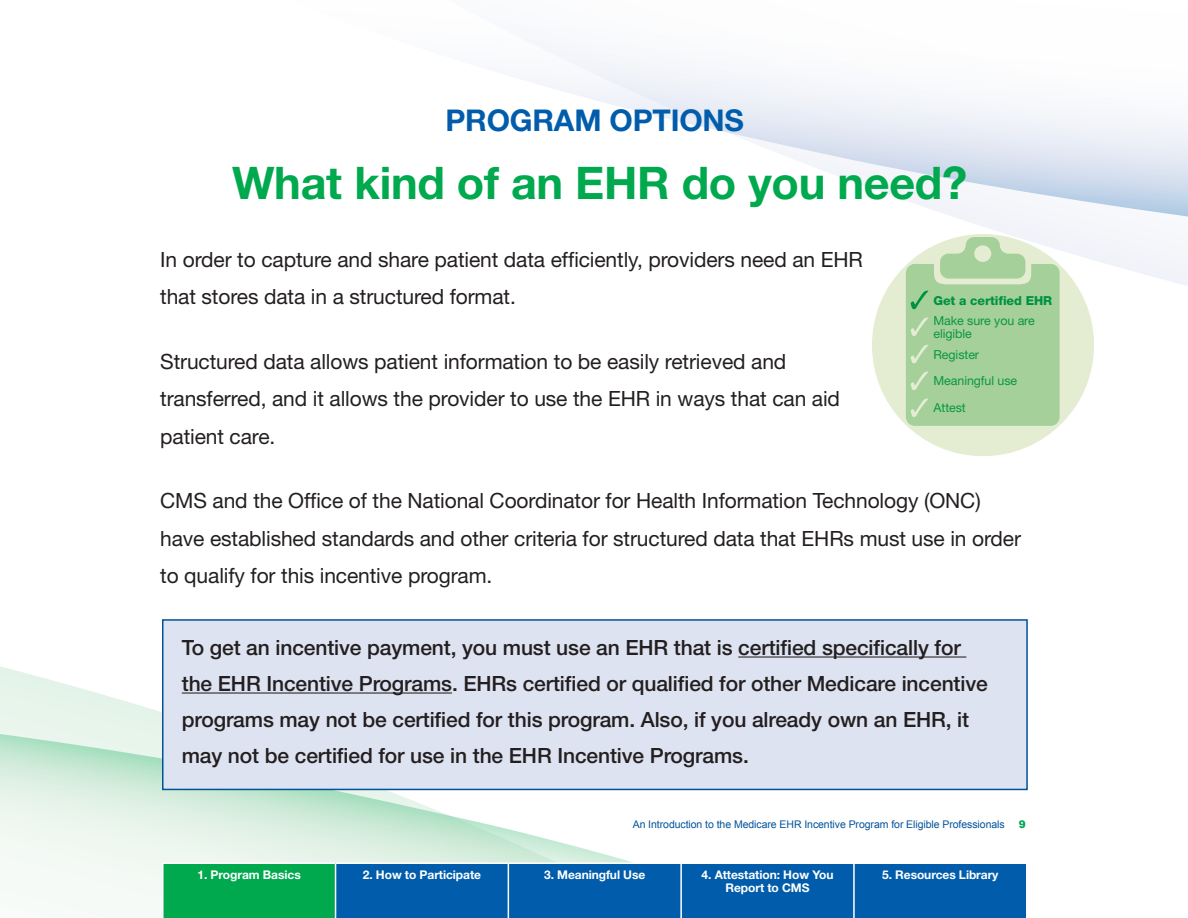
<style>
.page{position:relative;width:1188px;height:918px;background:#fff}
.page>*{position:absolute;margin:0;border:0;box-sizing:border-box;transform-origin:0 0}
.t1{font:700 45px "Helvetica Neue";letter-spacing:-.005em;color:#00a94e}
.t2{font:700 30px "Helvetica Neue";letter-spacing:-.005em;color:#015dab}
.t3{font:21px/37.5px "Helvetica Neue";letter-spacing:-.005em;color:#231f20}
.t4{font:500 21px/36px "Helvetica Neue";letter-spacing:-.005em;color:#231f20}
.t5{font:12.45px/12.5px "Helvetica Neue";letter-spacing:-.005em;color:#0a9643}
.t6{font:800 12.45px "Helvetica Neue";letter-spacing:-.005em;color:#009243}
.t7{font:700 12px/13.5px "Helvetica Neue";letter-spacing:-.005em;color:#fff;text-align:center}
.t8{font:10.5px "Arial";letter-spacing:-.005em;color:#01529b}
.t9{font:900 10.5px "Arial";color:#00a94e}
</style>
<div class="page">
<svg style="left:523px;top:45px;width:665px;height:241px"></svg>
<svg style="left:0;top:666px;width:739px;height:233px"></svg>
<div style="left:163px;top:863px;width:173px;height:55px;background:#00a94e"></div>
<div style="left:336px;top:864px;width:690px;height:54px;background:#015dab"></div>
<hr style="left:162px;top:862px;width:174px;height:2px;background:#fff">
<hr style="left:162px;top:864px;width:2px;height:54px;background:#fff">
<hr style="left:336px;top:862px;width:172px;height:2px;background:#fff">
<hr style="left:335px;top:864px;width:1px;height:54px;background:#fff">
<hr style="left:508px;top:862px;width:173px;height:2px;background:#fff">
<hr style="left:508px;top:864px;width:1px;height:54px;background:#fff">
<hr style="left:681px;top:862px;width:173px;height:2px;background:#fff">
<hr style="left:680px;top:864px;width:2px;height:54px;background:#fff">
<hr style="left:853px;top:864px;width:2px;height:54px;background:#fff">
<div style="left:162px;top:619px;width:866px;height:171px;background:#dee3f1;border:2px solid #01529b"></div>
<hr style="left:738px;top:657px;width:228px;height:1px;background:#231f20">
<hr style="left:182px;top:693px;width:270px;height:1px;background:#231f20">
<div style="left:871px;top:234px;width:224px;height:223px;background:#e4ecd2;border-radius:50%"></div>
<svg style="left:906px;top:237px;width:154px;height:189px"></svg>
<h3 class="t2" style="left:445px;top:102px;width:300px">PROGRAM OPTIOnS</h3>
<h4 class="t1" style="left:232px;top:155px;width:737px">What kind of an EHR do you need?</h4>
<p class="t3" style="left:160px;top:240px;width:704px">In order to capture and share patient data efficiently, providers need an EHR that stores data in a structured format.</p>
<p class="t3" style="left:160px;top:342px;width:681px">Structured data allows patient information to be easily retrieved and transferred, and it allows the provider to use the EHR in ways that can aid patient care.</p>
<p class="t6" style="left:933px;top:293px;width:120px">Get a certified EHR</p>
<p class="t5" style="left:933px;top:314px;width:103px">Make sure you are eligible</p>
<p class="t5" style="left:933px;top:348px;width:47px">Register</p>
<p class="t5" style="left:933px;top:367px;width:85px;line-height:26.8px">Meaningful use<br>Attest</p>
<p class="t3" style="left:160px;top:482px;width:862px">CMS and the Office of the National Coordinator for Health Information Technology (ONC) have established standards and other criteria for structured data that EHRs must use in order to qualify for this incentive program.</p>
<p class="t4" style="left:182px;top:629px;width:808px">To get an incentive payment, you must use an EHR that is certified specifically for the EHR Incentive Programs. EHRs certified or qualified for other Medicare incentive programs may not be certified for this program. Also, if you already own an EHR, it may not be certified for use in the EHR Incentive Programs.</p>
<p class="t8" style="left:633px;top:818px;width:374px">An Introduction to the Medicare EHR Incentive Program for Eligible Professionals</p>
<p class="t9" style="left:1019px;top:817px;width:9px">9</p>
<p class="t7" style="left:198px;top:867px;width:105px">1. Program Basics</p>
<p class="t7" style="left:363px;top:867px;width:120px">2. How to Participate</p>
<p class="t7" style="left:544px;top:867px;width:103px">3. Meaningful Use</p>
<p class="t7" style="left:702px;top:867px;width:133px">4. Attestation: How You<br>Report to CMS</p>
<p class="t7" style="left:882px;top:867px;width:118px">5. Resources Library</p>
</div>
